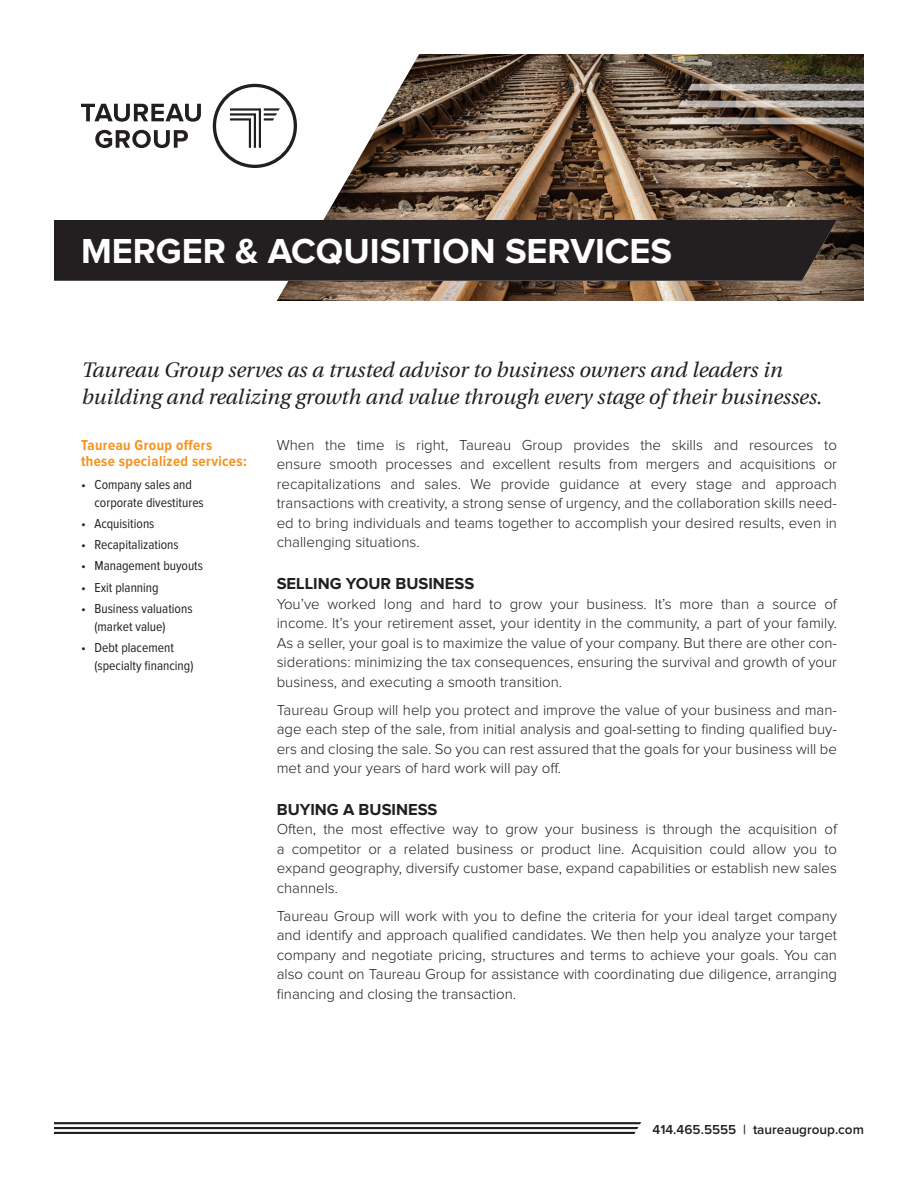
<style>
.page{position:relative;width:918px;height:1188px;background:#fff}
.page>*{position:absolute;margin:0;border:0;box-sizing:border-box;transform-origin:0 0}
.t1{font:700 36px "Proxima Nova";color:#fff}
.t2{font:italic 21px/27px "Heuristica";color:#231f20}
.t3{font:700 16.5px "Proxima Nova";color:#231f20}
.t4{font:300 15px/19.5px "Proxima Nova";color:#231f20;text-align:justify}
.t5{font:700 15px/16.5px "Proxima Nova Cond";letter-spacing:.025em;color:#f7931d}
.t6{font:13.5px/18px "Proxima Nova Cond";color:#231f20}
.t7{font:600 13.5px "Proxima Nova";color:#231f20}
</style>
<div class="page">
<img style="left:277px;top:54px;width:587px;height:247px">
<svg style="left:81px;top:104px;width:120px;height:18px"></svg>
<svg style="left:95px;top:130px;width:93px;height:18px"></svg>
<svg style="left:213px;top:84px;width:84px;height:84px"></svg>
<svg style="left:688px;top:84px;width:176px;height:7px"></svg>
<svg style="left:678px;top:101px;width:186px;height:6px"></svg>
<svg style="left:668px;top:118px;width:196px;height:6px"></svg>
<svg style="left:54px;top:1122px;width:587px;height:12px"></svg>
<div style="left:54px;top:220px;width:783px;height:61px;background:#231f20"></div>
<h1 class="t1" style="left:81px;top:235px;width:593px">MERGER &amp; ACQUISITION SERVICES</h1>
<h2 class="t2" style="left:81px;top:356px;width:742px">Taureau Group serves as a trusted advisor to business owners and leaders in building and realizing growth and value through every stage of their businesses.</h2>
<p class="t5" style="left:81px;top:437px;width:167px">Taureau Group offers these specialized services:</p>
<p class="t6" style="left:94px;top:476px;width:111px;text-indent:-14px">• Company sales and corporate divestitures</p>
<p class="t6" style="left:81px;top:515px;width:75px">• Acquisitions</p>
<p class="t6" style="left:81px;top:536px;width:99px">• Recapitalizations</p>
<p class="t6" style="left:81px;top:557px;width:124px">• Management buyouts</p>
<p class="t6" style="left:81px;top:579px;width:79px">• Exit planning</p>
<p class="t6" style="left:94px;top:600px;width:100px;text-indent:-14px">• Business valuations (market value)</p>
<p class="t6" style="left:94px;top:639px;width:100px;text-indent:-14px">• Debt placement (specialty financing)</p>
<p class="t4" style="left:277px;top:436px;width:562px">When the time is right, Taureau Group provides the skills and resources to ensure smooth processes and excellent results from mergers and acquisitions or recapitalizations and sales. We provide guidance at every stage and approach transactions with creativity, a strong sense of urgency, and the collaboration skills need&shy;ed to bring individuals and teams together to accomplish your desired results, even in challenging situations.</p>
<p class="t3" style="left:277px;top:576px;width:199px">SELLING YOUR BUSINESS</p>
<p class="t4" style="left:277px;top:594px;width:562px">You’ve worked long and hard to grow your business. It’s more than a source of income. It’s your retirement asset, your identity in the community, a part of your family.<br>As a seller, your goal is to maximize the value of your company. But there are other con&shy;siderations: minimizing the tax consequences, ensuring the survival and growth of your business, and executing a smooth transition.</p>
<p class="t4" style="left:277px;top:701px;width:562px">Taureau Group will help you protect and improve the value of your business and man&shy;age each step of the sale, from initial analysis and goal-setting to finding qualified buy&shy;ers and closing the sale. So you can rest assured that the goals for your business will be met and your years of hard work will pay off.</p>
<p class="t3" style="left:277px;top:802px;width:162px">BUYING A BUSINESS</p>
<p class="t4" style="left:277px;top:820px;width:562px">Often, the most effective way to grow your business is through the acquisition of a competitor or a related business or product line. Acquisition could allow you to expand geography, diversify customer base, expand capabilities or establish new sales channels.</p>
<p class="t4" style="left:277px;top:907px;width:562px">Taureau Group will work with you to define the criteria for your ideal target company and identify and approach qualified candidates. We then help you analyze your target company and negotiate pricing, structures and terms to achieve your goals. You can also count on Taureau Group for assistance with coordinating due diligence, arranging financing and closing the transaction.</p>
<p class="t7" style="left:653px;top:1123px;width:213px">414.465.5555 | taureaugroup.com</p>
</div>
